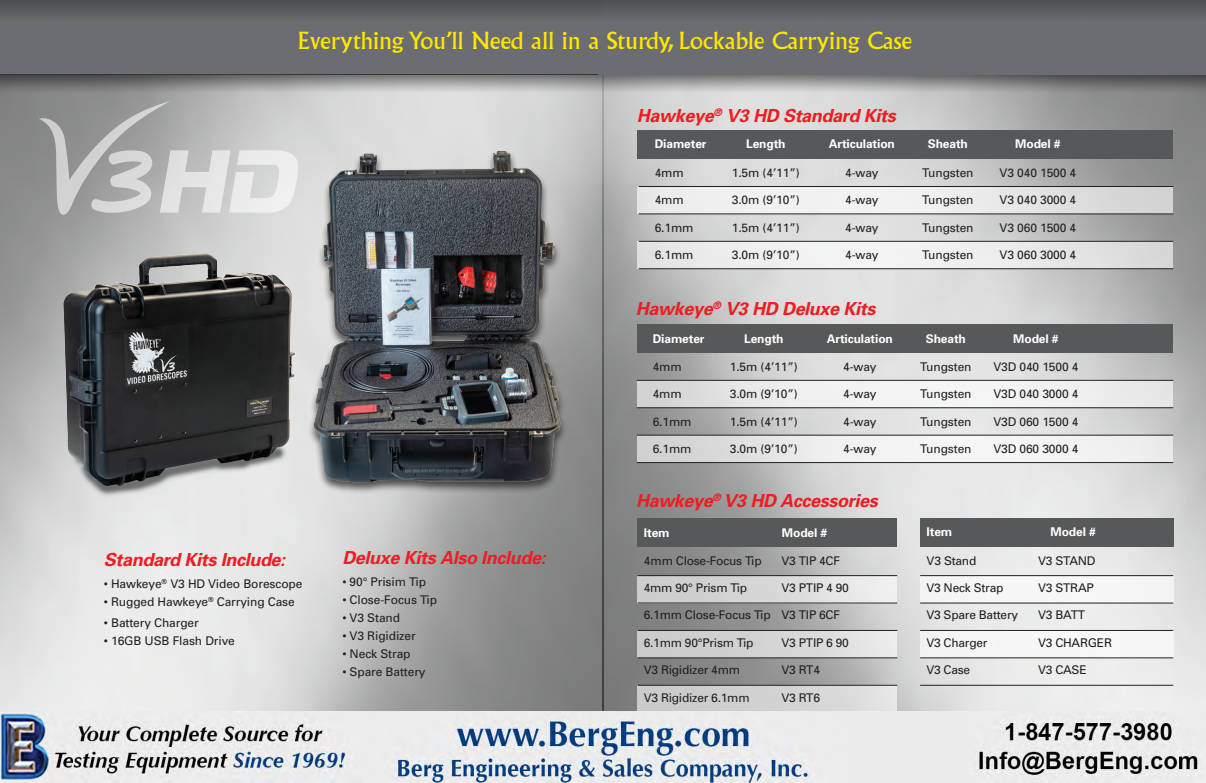
<style>
.page{position:relative;width:1206px;height:783px;background:#fff}
.page>*{position:absolute;margin:0;border:0;box-sizing:border-box;transform-origin:0 0}
.t1{font:23px "Albertus";letter-spacing:-.01em;color:#ffe700;scale:1.04 1}
.Red_Heads{font:italic 700 18px "Univers";letter-spacing:-.02em;color:#ee1d23}
.Red_Heads-2{font:12px "Univers";letter-spacing:-.01em;color:#231f20}
.t2{font:700 12px "Univers";letter-spacing:-.01em;color:#fff}
</style>
<div class="page">
<img style="left:0;top:107px;width:1206px;height:676px">
<svg style="left:638px;top:241px;width:535px;height:28px;fill:#ededed"></svg>
<div style="left:638px;top:187px;width:535px;height:27px;background:linear-gradient(to right,#f6f6f6,#dcdcdc)"></div>
<div style="left:0;top:0;width:603px;height:74px;background:linear-gradient(to bottom,#5d5e60,#727376)"></div>
<img style="left:0;top:74px;width:1206px;height:33px">
<div style="left:599px;top:0;width:607px;height:74px;background:linear-gradient(to bottom,#5e5f62,#717276)"></div>
<div style="left:638px;top:130px;width:535px;height:29px;background:#57585a"></div>
<div style="left:638px;top:324px;width:535px;height:29px;background:#57585a"></div>
<img style="left:290px;top:149px;width:276px;height:351px">
<svg style="left:39px;top:101px;width:262px;height:114px;background:#bdbdbd"></svg>
<hr style="left:639px;top:186px;width:534px;height:1px;background:#231f20">
<hr style="left:639px;top:214px;width:534px;height:1px;background:#231f20">
<hr style="left:639px;top:241px;width:534px;height:1px;background:#231f20">
<hr style="left:639px;top:268px;width:534px;height:1px;background:#231f20">
<div style="left:638px;top:518px;width:259px;height:29px;background:#57585a"></div>
<div style="left:920px;top:518px;width:253px;height:29px;background:#57585a"></div>
<svg style="left:637px;top:381px;width:536px;height:26px;fill:#f0f0f0"></svg>
<svg style="left:637px;top:436px;width:536px;height:26px;fill:#f1f1f1"></svg>
<hr style="left:637px;top:380px;width:536px;height:1px;background:#231f20">
<hr style="left:637px;top:407px;width:536px;height:1px;background:#231f20">
<hr style="left:637px;top:435px;width:536px;height:1px;background:#231f20">
<hr style="left:637px;top:462px;width:536px;height:1px;background:#231f20">
<div style="left:638px;top:576px;width:259px;height:27px;background:linear-gradient(to right,#c7c7c7,#eee)"></div>
<div style="left:920px;top:575px;width:253px;height:28px;background:#f6f7f7"></div>
<div style="left:920px;top:630px;width:253px;height:28px;background:#f7f7f7"></div>
<div style="left:638px;top:630px;width:259px;height:27px;background:linear-gradient(to right,#c6c6c6,#e7e8e8)"></div>
<div style="left:638px;top:685px;width:259px;height:27px;background:linear-gradient(to right,#c7c7c7,#e0e1e1)"></div>
<hr style="left:638px;top:575px;width:259px;height:1px;background:#231f20">
<hr style="left:638px;top:603px;width:259px;height:1px;background:#231f20">
<hr style="left:638px;top:630px;width:259px;height:1px;background:#231f20">
<hr style="left:638px;top:658px;width:259px;height:1px;background:#231f20">
<hr style="left:638px;top:685px;width:259px;height:1px;background:#231f20">
<hr style="left:920px;top:575px;width:253px;height:1px;background:#231f20">
<hr style="left:920px;top:603px;width:253px;height:1px;background:#231f20">
<hr style="left:920px;top:630px;width:253px;height:1px;background:#231f20">
<hr style="left:920px;top:658px;width:253px;height:1px;background:#231f20">
<hr style="left:920px;top:685px;width:253px;height:1px;background:#231f20">
<img style="left:0;top:233px;width:311px;height:279px">
<img style="left:0;top:711px;width:1206px;height:71px">
<p class="t1" style="left:298px;top:27px;width:592px">Everything You’ll Need all in a Sturdy, Lockable Carrying Case</p>
<p class="Red_Heads" style="left:637px;top:104px;width:260px">Hawkeye<sup>®</sup> V3 HD Standard Kits</p>
<p class="t2" style="left:655px;top:136px;width:53px">Diameter</p>
<p class="t2" style="left:746px;top:136px;width:41px">Length</p>
<p class="t2" style="left:829px;top:136px;width:68px">Articulation</p>
<p class="t2" style="left:928px;top:136px;width:42px">Sheath</p>
<p class="t2" style="left:1015px;top:136px;width:47px">Model #</p>
<p class="Red_Heads-2" style="left:655px;top:165px;width:31px">4mm</p>
<p class="Red_Heads-2" style="left:732px;top:165px;width:70px">1.5m (4’11”)</p>
<p class="Red_Heads-2" style="left:845px;top:165px;width:35px">4-way</p>
<p class="Red_Heads-2" style="left:922px;top:165px;width:53px">Tungsten</p>
<p class="Red_Heads-2" style="left:1000px;top:165px;width:78px">V3 040 1500 4</p>
<p class="Red_Heads-2" style="left:655px;top:193px;width:31px">4mm</p>
<p class="Red_Heads-2" style="left:732px;top:193px;width:70px">3.0m (9’10”)</p>
<p class="Red_Heads-2" style="left:845px;top:193px;width:35px">4-way</p>
<p class="Red_Heads-2" style="left:922px;top:193px;width:53px">Tungsten</p>
<p class="Red_Heads-2" style="left:1000px;top:193px;width:78px">V3 040 3000 4</p>
<p class="Red_Heads-2" style="left:655px;top:220px;width:40px">6.1mm</p>
<p class="Red_Heads-2" style="left:732px;top:220px;width:70px">1.5m (4’11”)</p>
<p class="Red_Heads-2" style="left:845px;top:220px;width:35px">4-way</p>
<p class="Red_Heads-2" style="left:922px;top:220px;width:53px">Tungsten</p>
<p class="Red_Heads-2" style="left:1000px;top:220px;width:78px">V3 060 1500 4</p>
<p class="Red_Heads-2" style="left:655px;top:247px;width:40px">6.1mm</p>
<p class="Red_Heads-2" style="left:732px;top:247px;width:70px">3.0m (9’10”)</p>
<p class="Red_Heads-2" style="left:845px;top:247px;width:35px">4-way</p>
<p class="Red_Heads-2" style="left:922px;top:247px;width:53px">Tungsten</p>
<p class="Red_Heads-2" style="left:1000px;top:247px;width:78px">V3 060 3000 4</p>
<p class="Red_Heads" style="left:636px;top:297px;width:241px">Hawkeye<sup>®</sup> V3 HD Deluxe Kits</p>
<p class="t2" style="left:653px;top:331px;width:53px">Diameter</p>
<p class="t2" style="left:744px;top:331px;width:41px">Length</p>
<p class="t2" style="left:827px;top:331px;width:68px">Articulation</p>
<p class="t2" style="left:926px;top:331px;width:42px">Sheath</p>
<p class="t2" style="left:1013px;top:331px;width:47px">Model #</p>
<p class="Red_Heads-2" style="left:653px;top:359px;width:31px">4mm</p>
<p class="Red_Heads-2" style="left:730px;top:359px;width:70px">1.5m (4’11”)</p>
<p class="Red_Heads-2" style="left:843px;top:359px;width:35px">4-way</p>
<p class="Red_Heads-2" style="left:920px;top:359px;width:53px">Tungsten</p>
<p class="Red_Heads-2" style="left:993px;top:359px;width:87px">V3D 040 1500 4</p>
<p class="Red_Heads-2" style="left:653px;top:386px;width:31px">4mm</p>
<p class="Red_Heads-2" style="left:730px;top:386px;width:70px">3.0m (9’10”)</p>
<p class="Red_Heads-2" style="left:843px;top:386px;width:35px">4-way</p>
<p class="Red_Heads-2" style="left:920px;top:386px;width:53px">Tungsten</p>
<p class="Red_Heads-2" style="left:993px;top:386px;width:87px">V3D 040 3000 4</p>
<p class="Red_Heads-2" style="left:653px;top:414px;width:40px">6.1mm</p>
<p class="Red_Heads-2" style="left:730px;top:414px;width:70px">1.5m (4’11”)</p>
<p class="Red_Heads-2" style="left:843px;top:414px;width:35px">4-way</p>
<p class="Red_Heads-2" style="left:920px;top:414px;width:53px">Tungsten</p>
<p class="Red_Heads-2" style="left:993px;top:414px;width:87px">V3D 060 1500 4</p>
<p class="Red_Heads-2" style="left:653px;top:441px;width:40px">6.1mm</p>
<p class="Red_Heads-2" style="left:730px;top:441px;width:70px">3.0m (9’10”)</p>
<p class="Red_Heads-2" style="left:843px;top:441px;width:35px">4-way</p>
<p class="Red_Heads-2" style="left:920px;top:441px;width:53px">Tungsten</p>
<p class="Red_Heads-2" style="left:993px;top:441px;width:87px">V3D 060 3000 4</p>
<p class="Red_Heads" style="left:104px;top:548px;width:183px">Standard Kits Include:</p>
<p class="Red_Heads-2" style="left:104px;top:576px;width:200px">• Hawkeye<sup>®</sup> V3 HD Video Borescope</p>
<p class="Red_Heads-2" style="left:104px;top:594px;width:192px">• Rugged Hawkeye<sup>®</sup> Carrying Case</p>
<p class="Red_Heads-2" style="left:104px;top:615px;width:96px">• Battery Charger</p>
<p class="Red_Heads-2" style="left:104px;top:633px;width:133px">• 16GB USB Flash Drive</p>
<p class="Red_Heads" style="left:342px;top:546px;width:205px">Deluxe Kits Also Include:</p>
<p class="Red_Heads-2" style="left:342px;top:575px;width:85px">• 90° Prisim Tip</p>
<p class="Red_Heads-2" style="left:342px;top:593px;width:96px">• Close-Focus Tip</p>
<p class="Red_Heads-2" style="left:342px;top:611px;width:59px">• V3 Stand</p>
<p class="Red_Heads-2" style="left:342px;top:629px;width:75px">• V3 Rigidizer</p>
<p class="Red_Heads-2" style="left:342px;top:647px;width:70px">• Neck Strap</p>
<p class="Red_Heads-2" style="left:342px;top:665px;width:85px">• Spare Battery</p>
<p class="Red_Heads" style="left:636px;top:489px;width:243px">Hawkeye<sup>®</sup> V3 HD Accessories</p>
<p class="t2" style="left:644px;top:525px;width:27px">Item</p>
<p class="t2" style="left:782px;top:525px;width:47px">Model #</p>
<p class="Red_Heads-2" style="left:644px;top:553px;width:119px">4mm Close-Focus Tip</p>
<p class="Red_Heads-2" style="left:782px;top:553px;width:60px">V3 TIP 4CF</p>
<p class="Red_Heads-2" style="left:644px;top:580px;width:105px">4mm 90° Prism Tip</p>
<p class="Red_Heads-2" style="left:782px;top:580px;width:69px">V3 PTIP 4 90</p>
<p class="Red_Heads-2" style="left:644px;top:608px;width:198px">6.1mm Close-Focus Tip V3 TIP 6CF</p>
<p class="Red_Heads-2" style="left:644px;top:635px;width:111px">6.1mm 90°Prism Tip</p>
<p class="Red_Heads-2" style="left:782px;top:635px;width:69px">V3 PTIP 6 90</p>
<p class="Red_Heads-2" style="left:644px;top:662px;width:98px">V3 Rigidizer 4mm</p>
<p class="Red_Heads-2" style="left:782px;top:662px;width:40px">V3 RT4</p>
<p class="Red_Heads-2" style="left:644px;top:690px;width:107px">V3 Rigidizer 6.1mm</p>
<p class="Red_Heads-2" style="left:782px;top:690px;width:40px">V3 RT6</p>
<p class="t2" style="left:927px;top:524px;width:27px">Item</p>
<p class="t2" style="left:1051px;top:524px;width:47px">Model #</p>
<p class="Red_Heads-2" style="left:927px;top:553px;width:51px">V3 Stand</p>
<p class="Red_Heads-2" style="left:1038px;top:553px;width:59px">V3 STAND</p>
<p class="Red_Heads-2" style="left:926px;top:580px;width:79px">V3 Neck Strap</p>
<p class="Red_Heads-2" style="left:1038px;top:580px;width:57px">V3 STRAP</p>
<p class="Red_Heads-2" style="left:926px;top:608px;width:93px">V3 Spare Battery</p>
<p class="Red_Heads-2" style="left:1038px;top:608px;width:49px">V3 BATT</p>
<p class="Red_Heads-2" style="left:926px;top:635px;width:63px">V3 Charger</p>
<p class="Red_Heads-2" style="left:1038px;top:635px;width:75px">V3 CHARGER</p>
<p class="Red_Heads-2" style="left:926px;top:662px;width:45px">V3 Case</p>
<p class="Red_Heads-2" style="left:1038px;top:662px;width:50px">V3 CASE</p>
</div>
